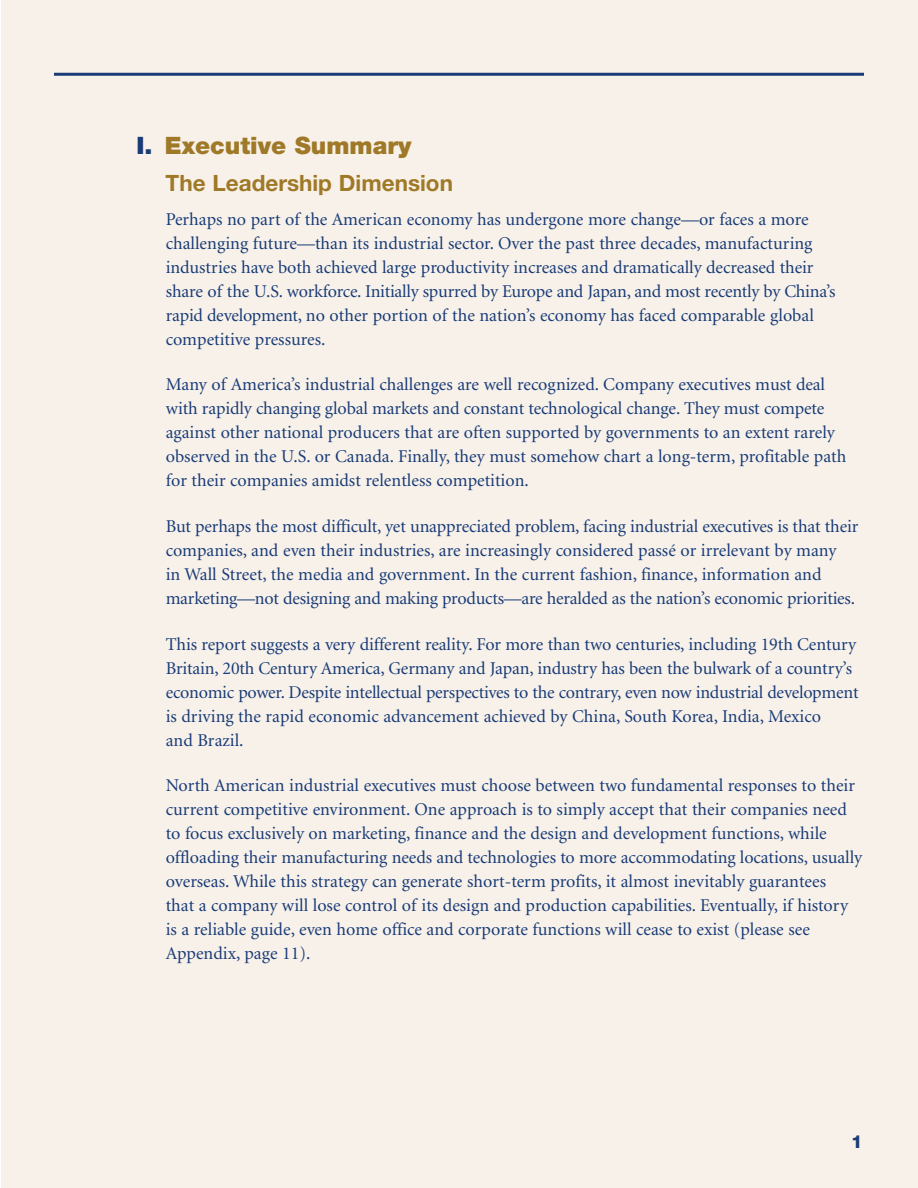
<style>
.page{position:relative;width:918px;height:1188px;background:#fff}
.page>*{position:absolute;margin:0;border:0;box-sizing:border-box;transform-origin:0 0}
.t1{font:900 24px "Helvetica Neue";color:#9f7927}
.t2{font:700 22.5px "Helvetica Neue";color:#9f7927}
.t3{font:18px/24px "Minion";color:#193b77}
.t4{font:800 18px "Helvetica Neue";color:#193b77}
.s1{color:#193b77}
</style>
<div class="page">
<div style="left:1px;top:0;width:917px;height:1187px;background:#f7f1e9"></div>
<hr style="left:54px;top:73px;width:810px;height:3px;background:#193b77">
<h1 class="t1" style="left:136px;top:136px;width:277px"><span class="s1">I.</span> Executive Summary</h1>
<p class="t2" style="left:166px;top:175px;width:289px">The Leadership Dimension</p>
<p class="t3" style="left:166px;top:209px;width:671px">Perhaps no part of the American economy has undergone more change—or faces a more challenging future—than its industrial sector. Over the past three decades, manufacturing industries have both achieved large productivity increases and dramatically decreased their share of the U.S. workforce. Initially spurred by Europe and Japan, and most recently by China’s rapid development, no other portion of the nation’s economy has faced comparable global competitive pressures.</p>
<p class="t3" style="left:166px;top:374px;width:682px">Many of America’s industrial challenges are well recognized. Company executives must deal with rapidly changing global markets and constant technological change. They must compete against other national producers that are often supported by governments to an extent rarely observed in the U.S. or Canada. Finally, they must somehow chart a long-term, profitable path for their companies amidst relentless competition.</p>
<p class="t3" style="left:166px;top:516px;width:694px">But perhaps the most difficult, yet unappreciated problem, facing industrial executives is that their companies, and even their industries, are increasingly considered passé or irrelevant by many<br>in Wall Street, the media and government. In the current fashion, finance, information and marketing—not designing and making products—are heralded as the nation’s economic priorities.</p>
<p class="t3" style="left:166px;top:633px;width:694px">This report suggests a very different reality. For more than two centuries, including 19th Century Britain, 20th Century America, Germany and Japan, industry has been the bulwark of a country’s economic power. Despite intellectual perspectives to the contrary, even now industrial development is driving the rapid economic advancement achieved by China, South Korea, India, Mexico<br>and Brazil.</p>
<p class="t3" style="left:166px;top:775px;width:698px">North American industrial executives must choose between two fundamental responses to their current competitive environment. One approach is to simply accept that their companies need to focus exclusively on marketing, finance and the design and development functions, while offloading their manufacturing needs and technologies to more accommodating locations, usually overseas. While this strategy can generate short-term profits, it almost inevitably guarantees<br>that a company will lose control of its design and production capabilities. Eventually, if history is a reliable guide, even home office and corporate functions will cease to exist (please see Appendix, page 11).</p>
<p class="t4" style="left:851px;top:1135px;width:13px">1</p>
</div>
